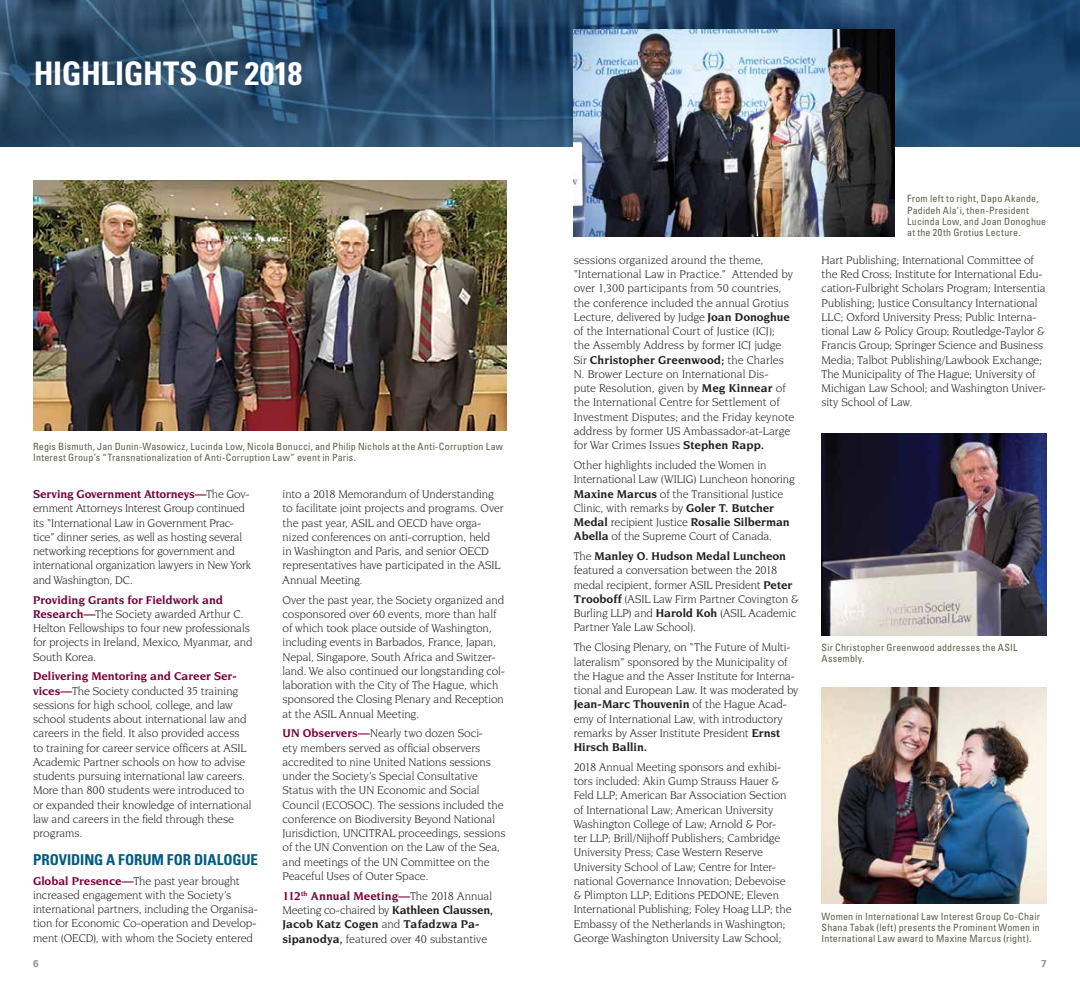
<style>
.page{position:relative;width:1080px;height:990px;background:#fff}
.page>*{position:absolute;margin:0;border:0;box-sizing:border-box;transform-origin:0 0}
.t1{font:700 condensed 32.5px "Univers LT Std";letter-spacing:-.015em;color:#fff}
.t2{font:700 condensed 15px "Univers LT Std";letter-spacing:-.005em;color:#005a84}
.t3{font:11.88px/14.2px "Novarese IT Cby BT";letter-spacing:-.005em;color:#231f20}
.t4{font:condensed 10px/11.2px "Univers LT Std";letter-spacing:.02em;color:#5f604b}
.t5{font:700 10px "Univers LT Std";color:#939598}
.s1{font-weight:700;color:#7a003c}
.s2{font-weight:700}
</style>
<div class="page">
<img style="left:0;top:0;width:1080px;height:146px">
<img style="left:33px;top:181px;width:473px;height:249px">
<img style="left:574px;top:30px;width:321px;height:206px">
<img style="left:821px;top:434px;width:226px;height:201px">
<img style="left:821px;top:687px;width:226px;height:217px">
<h1 class="t1" style="left:34px;top:54px;width:270px">HIGHLIGHTS OF 2018</h1>
<p class="t4" style="left:33px;top:440px;width:472px">Regis Bismuth, Jan Dunin-Wasowicz, Lucinda Low, Nicola Bonucci, and Philip Nichols at the Anti-Corruption Law<br>Interest Group’s “Transnationalization of Anti-Corruption Law” event in Paris.</p>
<p class="t3" style="left:33px;top:487px;width:220px"><span class="s1">Serving Government Attorneys—</span>The Gov&shy;ernment Attorneys Interest Group continued its “International Law in Government Prac&shy;tice” dinner series, as well as hosting several networking receptions for government and international organization lawyers in New York and Washington, DC.</p>
<p class="t3" style="left:33px;top:592px;width:221px"><span class="s1">Providing Grants for Fieldwork and Research—</span>The Society awarded Arthur C.<br>Helton Fellowships to four new professionals for projects in Ireland, Mexico, Myanmar, and South Korea.</p>
<p class="t3" style="left:33px;top:669px;width:220px"><span class="s1">Delivering Mentoring and Career Ser&shy;vices—</span>The Society conducted 35 training sessions for high school, college, and law school students about international law and careers in the field. It also provided access to training for career service officers at ASIL Academic Partner schools on how to advise students pursuing international law careers.<br>More than 800 students were introduced to or expanded their knowledge of international law and careers in the field through these programs.</p>
<p class="t2" style="left:33px;top:850px;width:226px">PROVIDING A FORUM FOR DIALOGUE</p>
<p class="t3" style="left:33px;top:873px;width:226px"><span class="s1">Global Presence—</span>The past year brought increased engagement with the Society’s international partners, including the Organisa&shy;tion for Economic Co-operation and Develop&shy;ment (OECD), with whom the Society entered</p>
<p class="t3" style="left:283px;top:487px;width:222px">into a 2018 Memorandum of Understanding to facilitate joint projects and programs. Over the past year, ASIL and OECD have orga&shy;nized conferences on anti-corruption, held<br>in Washington and Paris, and senior OECD representatives have participated in the ASIL Annual Meeting.</p>
<p class="t3" style="left:283px;top:592px;width:224px">Over the past year, the Society organized and cosponsored over 60 events, more than half of which took place outside of Washington, including events in Barbados, France, Japan, Nepal, Singapore, South Africa and Switzer&shy;land. We also continued our longstanding col&shy;laboration with the City of The Hague, which sponsored the Closing Plenary and Reception at the ASIL Annual Meeting.</p>
<p class="t3" style="left:283px;top:726px;width:224px"><span class="s1">UN Observers—</span>Nearly two dozen Soci-<br>ety members served as official observers accredited to nine United Nations sessions under the Society’s Special Consultative Status with the UN Economic and Social Council (ECOSOC). The sessions included the conference on Biodiversity Beyond National Jurisdiction, UNCITRAL proceedings, sessions of the UN Convention on the Law of the Sea, and meetings of the UN Committee on the Peaceful Uses of Outer Space.</p>
<p class="t3" style="left:283px;top:889px;width:212px"><span class="s1">112</span><sup>th</sup> <span class="s1">Annual Meeting—</span>The 2018 Annual Meeting co-chaired by <span class="s2">Kathleen Claussen, Jacob Katz Cogen</span> and <span class="s2">Tafadzwa Pa&shy;sipanodya,</span> featured over 40 substantive</p>
<p class="t3" style="left:574px;top:253px;width:222px">sessions organized around the theme, “International Law in Practice.” Attended by over 1,300 participants from 50 countries, the conference included the annual Grotius Lecture, delivered by Judge <span class="s2">Joan Donoghue </span>of the International Court of Justice (ICJ);<br>the Assembly Address by former ICJ judge Sir <span class="s2">Christopher Greenwood;</span> the Charles N. Brower Lecture on International Dis-<br>pute Resolution, given by <span class="s2">Meg Kinnear</span> of the International Centre for Settlement of Investment Disputes; and the Friday keynote address by former US Ambassador-at-Large for War Crimes Issues <span class="s2">Stephen Rapp.</span></p>
<p class="t3" style="left:574px;top:458px;width:223px">Other highlights included the Women in International Law (WILIG) Luncheon honoring <span class="s2">Maxine Marcus</span> of the Transitional Justice Clinic, with remarks by <span class="s2">Goler T. Butcher Medal</span> recipient Justice <span class="s2">Rosalie Silberman Abella</span> of the Supreme Court of Canada.</p>
<p class="t3" style="left:574px;top:549px;width:227px">The <span class="s2">Manley O. Hudson Medal Luncheon </span>featured a conversation between the 2018 medal recipient, former ASIL President <span class="s2">Peter Trooboff</span> (ASIL Law Firm Partner Covington &amp; Burling LLP) and <span class="s2">Harold Koh</span> (ASIL Academic Partner Yale Law School).</p>
<p class="t3" style="left:574px;top:640px;width:226px">The Closing Plenary, on “The Future of Multi&shy;lateralism” sponsored by the Municipality of the Hague and the Asser Institute for Interna&shy;tional and European Law. It was moderated by <span class="s2">Jean-Marc Thouvenin</span> of the Hague Acad&shy;emy of International Law, with introductory remarks by Asser Institute President <span class="s2">Ernst Hirsch Ballin.</span></p>
<p class="t3" style="left:574px;top:760px;width:219px">2018 Annual Meeting sponsors and exhibi&shy;tors included: Akin Gump Strauss Hauer &amp; Feld LLP; American Bar Association Section of International Law; American University Washington College of Law; Arnold &amp; Por&shy;ter LLP; Brill/Nijhoff Publishers; Cambridge University Press; Case Western Reserve University School of Law; Centre for Inter&shy;national Governance Innovation; Debevoise &amp; Plimpton LLP; Editions PEDONE; Eleven International Publishing; Foley Hoag LLP; the Embassy of the Netherlands in Washington; George Washington University Law School;</p>
<p class="t4" style="left:907px;top:193px;width:141px">From left to right, Dapo Akande,<br>Padideh Ala’i, then-President<br>Lucinda Low, and Joan Donoghue at the 20th Grotius Lecture.</p>
<p class="t3" style="left:822px;top:253px;width:226px">Hart Publishing; International Committee of the Red Cross; Institute for International Edu&shy;cation-Fulbright Scholars Program; Intersentia Publishing; Justice Consultancy International LLC; Oxford University Press; Public Interna&shy;tional Law &amp; Policy Group; Routledge-Taylor &amp; Francis Group; Springer Science and Business Media; Talbot Publishing/Lawbook Exchange; The Municipality of The Hague; University of Michigan Law School; and Washington Univer&shy;sity School of Law.</p>
<p class="t4" style="left:822px;top:642px;width:198px">Sir Christopher Greenwood addresses the ASIL<br>Assembly.</p>
<p class="t4" style="left:822px;top:911px;width:220px;text-align:justify">Women in International Law Interest Group Co-Chair Shana Tabak (left) presents the Prominent Women in International Law award to Maxine Marcus (right).</p>
<p class="t5" style="left:33px;top:958px;width:7px">6</p>
<p class="t5" style="left:1041px;top:958px;width:7px">7</p>
</div>
